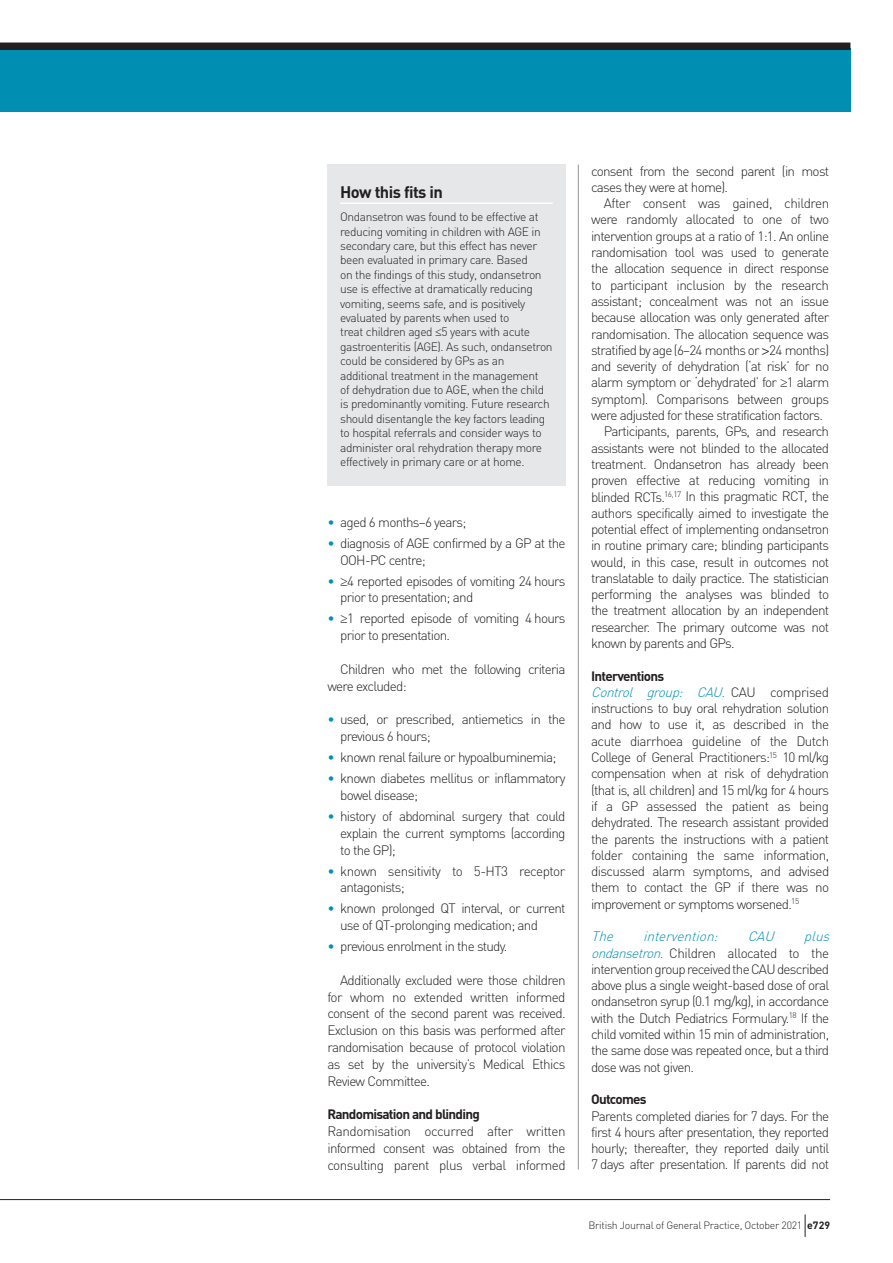
<style>
.page{position:relative;width:893px;height:1263px;background:#fff}
.page>*{position:absolute;margin:0;border:0;box-sizing:border-box;transform-origin:0 0}
.t1{font:700 16.5px "DIN";letter-spacing:-.035em;color:#231f20}
.t2{font:300 13.5px/16.4px "DIN";letter-spacing:-.055em;color:#231f20}
.t3{font:700 13.5px "DIN";letter-spacing:-.055em;color:#231f20}
.t4{font:300 13.5px "DIN";letter-spacing:-.035em;color:#231f20}
.t5{font:italic 300 13.5px "DIN";color:#008fb3}
.t6{font:300 12px/14.4px "DIN";letter-spacing:-.035em;color:#231f20}
.t7{font:300 10.5px "DIN";letter-spacing:-.025em;color:#231f20}
.s1{font-family:"Helvetica"}
.s2{color:#008fb3}
.s3{font-weight:700}
.s4{font-style:italic;color:#008fb3}
</style>
<div class="page">
<div style="left:0;top:48px;width:850px;height:63px;background:#008fb3"></div>
<div style="left:0;top:43px;width:850px;height:7px;background:#231f20"></div>
<hr style="left:578px;top:165px;width:1px;height:1004px;background:#939598">
<div style="left:327px;top:165px;width:239px;height:321px;background:#e6e7e9"></div>
<hr style="left:340px;top:202px;width:213px;height:2px;background:#fff">
<hr style="left:0;top:1199px;width:830px;height:1px;background:#231f20">
<svg style="left:805px;top:1214px;width:1px;height:23px"></svg>
<p class="t1" style="left:340px;top:182px;width:104px">How this fits in</p>
<p class="t6" style="left:340px;top:210px;width:214px">Ondansetron was found to be effective at reducing vomiting in children with AGE in secondary care, but this effect has never been evaluated in primary care. Based<br>on the findings of this study, ondansetron use is effective at dramatically reducing vomiting, seems safe, and is positively evaluated by parents when used to<br>treat children aged <span class="s1">≤</span>5 years with acute gastroenteritis (AGE). As such, ondansetron could be considered by GPs as an additional treatment in the management<br>of dehydration due to AGE, when the child is predominantly vomiting. Future research should disentangle the key factors leading to hospital referrals and consider ways to administer oral rehydration therapy more effectively in primary care or at home.</p>
<p class="t2" style="left:327px;top:513px;width:140px"><span class="s2">•</span> aged 6 months–6 years;</p>
<p class="t2" style="left:340px;top:534px;width:227px;line-height:16.8px;text-indent:-13px"><span class="s2">•</span> diagnosis of AGE confirmed by a GP at the<br>OOH-PC centre;</p>
<p class="t2" style="left:340px;top:572px;width:227px;line-height:16.8px;text-indent:-13px"><span class="s2">•</span> <span class="s1">≥</span>4 reported episodes of vomiting 24 hours prior to presentation; and</p>
<p class="t2" style="left:340px;top:610px;width:227px;line-height:16.8px;text-indent:-13px"><span class="s2">•</span> <span class="s1">≥</span>1 reported episode of vomiting 4 hours prior to presentation.</p>
<p class="t2" style="left:327px;top:660px;width:240px;line-height:16.8px;text-indent:13px">Children who met the following criteria were excluded:</p>
<p class="t2" style="left:340px;top:711px;width:227px;line-height:16.8px;text-indent:-13px"><span class="s2">•</span> used, or prescribed, antiemetics in the previous 6 hours;</p>
<p class="t2" style="left:327px;top:749px;width:230px"><span class="s2">•</span> known renal failure or hypoalbuminemia;</p>
<p class="t2" style="left:340px;top:770px;width:227px;line-height:16.8px;text-indent:-13px"><span class="s2">•</span> known diabetes mellitus or inflammatory bowel disease;</p>
<p class="t2" style="left:340px;top:807px;width:227px;line-height:16.8px;text-align:justify;text-indent:-13px"><span class="s2">•</span> history of abdominal surgery that could explain the current symptoms (according to the GP);</p>
<p class="t2" style="left:340px;top:862px;width:227px;line-height:16.8px;text-indent:-13px"><span class="s2">•</span> known sensitivity to 5-HT3 receptor antagonists;</p>
<p class="t2" style="left:340px;top:900px;width:227px;line-height:16.8px;text-indent:-13px"><span class="s2">•</span> known prolonged QT interval, or current use of QT-prolonging medication; and</p>
<p class="t2" style="left:327px;top:938px;width:182px"><span class="s2">•</span> previous enrolment in the study.</p>
<p class="t2" style="left:327px;top:971px;width:240px;line-height:16.8px;text-align:justify;text-indent:13px">Additionally excluded were those children for whom no extended written informed consent of the second parent was received.<br>Exclusion on this basis was performed after randomisation because of protocol violation as set by the university’s Medical Ethics Review Committee.</p>
<p class="t3" style="left:327px;top:1105px;width:154px">Randomisation and blinding</p>
<p class="t2" style="left:327px;top:1122px;width:240px;line-height:16.8px;text-align:justify">Randomisation occurred after written informed consent was obtained from the consulting parent plus verbal informed</p>
<p class="t2" style="left:591px;top:162px;width:240px">consent from the second parent (in most cases they were at home).</p>
<p class="t4" style="left:604px;top:195px;width:227px">After consent was gained, children</p>
<p class="t2" style="left:591px;top:211px;width:240px">were randomly allocated to one of two</p>
<p class="t2" style="left:591px;top:228px;width:240px">intervention groups at a ratio of 1:1. An online</p>
<p class="t2" style="left:591px;top:244px;width:240px">randomisation tool was used to generate</p>
<p class="t2" style="left:591px;top:260px;width:240px">the allocation sequence in direct response</p>
<p class="t2" style="left:591px;top:276px;width:240px">to participant inclusion by the research</p>
<p class="t2" style="left:591px;top:293px;width:239px">assistant; concealment was not an issue</p>
<p class="t2" style="left:591px;top:309px;width:240px">because allocation was only generated after</p>
<p class="t2" style="left:591px;top:325px;width:240px">randomisation. The allocation sequence was</p>
<p class="t2" style="left:591px;top:342px;width:240px">stratified by age (6–24 months or <span class="s1">&gt;</span>24 months)</p>
<p class="t2" style="left:591px;top:358px;width:240px">and severity of dehydration (‘at risk’ for no</p>
<p class="t2" style="left:591px;top:374px;width:240px">alarm symptom or ‘dehydrated’ for <span class="s1">≥</span>1 alarm</p>
<p class="t2" style="left:591px;top:391px;width:240px">symptom). Comparisons between groups</p>
<p class="t2" style="left:591px;top:407px;width:233px">were adjusted for these stratification factors.</p>
<p class="t2" style="left:604px;top:423px;width:227px">Participants, parents, GPs, and research</p>
<p class="t2" style="left:591px;top:439px;width:240px">assistants were not blinded to the allocated</p>
<p class="t2" style="left:591px;top:456px;width:240px">treatment. Ondansetron has already been</p>
<p class="t2" style="left:591px;top:472px;width:240px">proven effective at reducing vomiting in</p>
<p class="t2" style="left:591px;top:488px;width:240px">blinded RCTs.<sup>16,17</sup> In this pragmatic RCT, the</p>
<p class="t2" style="left:591px;top:504px;width:240px">authors specifically aimed to investigate the</p>
<p class="t2" style="left:591px;top:521px;width:240px">potential effect of implementing ondansetron</p>
<p class="t2" style="left:591px;top:537px;width:240px">in routine primary care; blinding participants</p>
<p class="t2" style="left:591px;top:553px;width:240px">would, in this case, result in outcomes not</p>
<p class="t2" style="left:591px;top:570px;width:240px">translatable to daily practice. The statistician</p>
<p class="t2" style="left:591px;top:586px;width:240px">performing the analyses was blinded to</p>
<p class="t2" style="left:591px;top:602px;width:240px">the treatment allocation by an independent</p>
<p class="t2" style="left:591px;top:618px;width:240px">researcher. The primary outcome was not</p>
<p class="t2" style="left:591px;top:635px;width:145px">known by parents and GPs.</p>
<p class="t2" style="left:591px;top:667px;width:240px"><span class="s3">Interventions<br></span><span class="s4">Control group: CAU.</span> CA U c o m p r i s e d instructions to buy oral rehydration solution and how to use it, as described in the acute diarrhoea guideline of the Dutch College of General Practitioners:<sup>15</sup> 10 ml/kg compensation when at risk of dehydration (that is, all children) and 15 ml/kg for 4 hours if a GP assessed the patient as being dehydrated. The research assistant provided the parents the instructions with a patient folder containing the same information, discussed alarm symptoms, and advised them to contact the GP if there was no improvement or symptoms worsened.<sup>15</sup></p>
<p class="t5" style="left:591px;top:928px;width:28px">The</p>
<p class="t5" style="left:643px;top:928px;width:80px">intervention:</p>
<p class="t5" style="left:748px;top:928px;width:32px">CAU</p>
<p class="t2" style="left:591px;top:928px;width:244px;text-indent:213px"><span class="s4">plus ondansetron.</span> Children allocated to the intervention group received the CAU described above plus a single weight-based dose of oral ondansetron syrup (0.1 mg/kg), in accordance with the Dutch Pediatrics Formulary.<sup>18</sup> If the child vomited within 15 min of administration, the same dose was repeated once, but a third dose was not given.</p>
<p class="t3" style="left:591px;top:1090px;width:57px">Outcomes</p>
<p class="t2" style="left:591px;top:1107px;width:240px;text-align:justify">Parents completed diaries for 7 days. For the first 4 hours after presentation, they reported hourly; thereafter, they reported daily until 7 days after presentation. If parents did not</p>
<p class="t7" style="left:588px;top:1219px;width:243px">British Journal of General Practice, October 2021 <span class="s3">e729</span></p>
</div>
